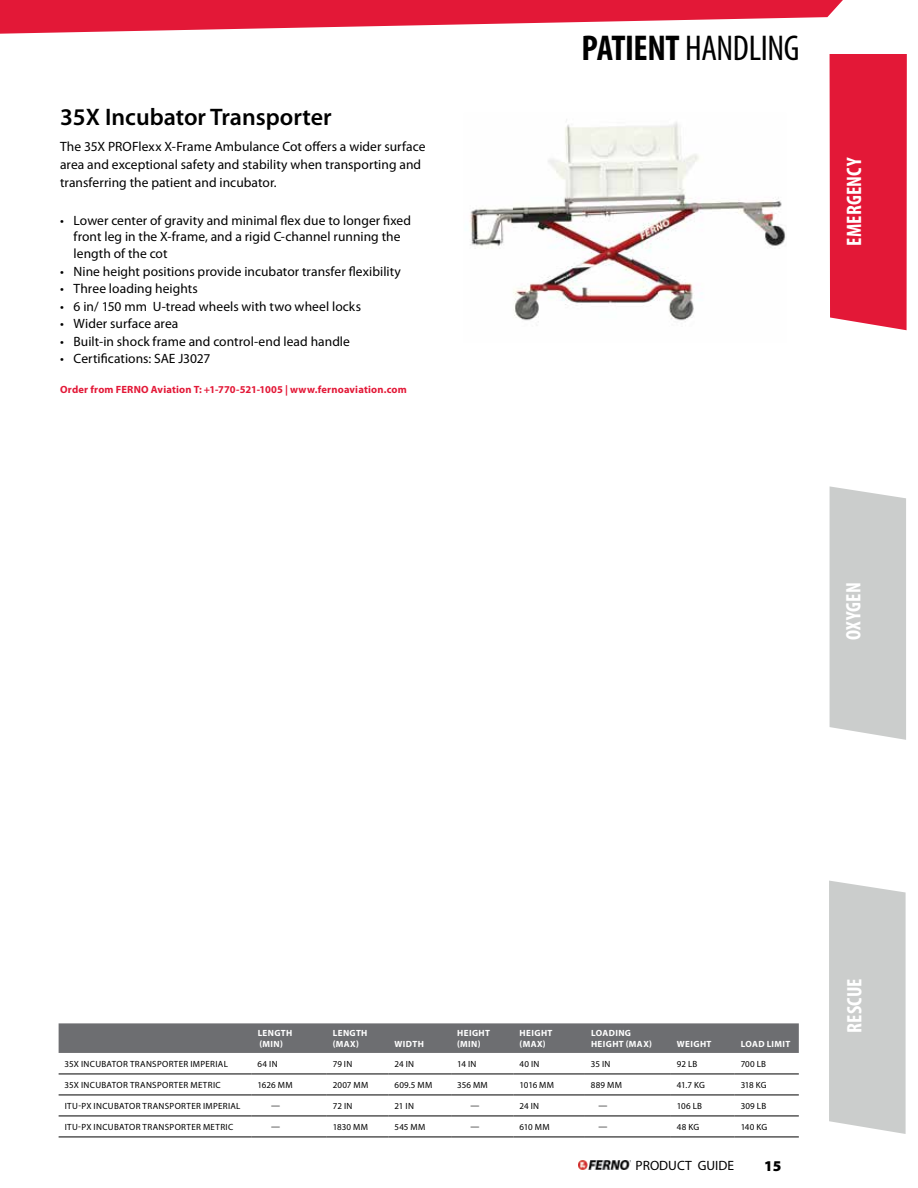
<style>
.page{position:relative;width:918px;height:1188px;background:#fff}
.page>*{position:absolute;margin:0;border:0;box-sizing:border-box;transform-origin:0 0}
.t1{font:condensed 36px "Myriad Pro";letter-spacing:-.01em;color:#000}
.t2{font:600 24px "Myriad Pro";color:#000}
.t3{font:700 condensed 21px "Myriad Pro";letter-spacing:.01em;color:#fff}
.t4{font:900 15px "Myriad Pro";color:#000}
.t5{font:13.5px/18px "Myriad Pro";letter-spacing:.005em;color:#000}
.t6{font:700 10.5px "Myriad Pro";letter-spacing:.02em;color:#e31837}
.t7{font:9px "Myriad Pro";letter-spacing:.035em;color:#000}
.t8{font:700 9px/10.8px "Myriad Pro";letter-spacing:.045em;color:#fff}
.s1{font-weight:700}
</style>
<div class="page">
<img style="left:470px;top:119px;width:315px;height:203px">
<div style="left:59px;top:1023px;width:740px;height:30px;background:#6d6e71"></div>
<hr style="left:59px;top:1074px;width:193px;height:1px;background:#000">
<hr style="left:252px;top:1074px;width:75px;height:1px;background:#000">
<hr style="left:327px;top:1074px;width:62px;height:1px;background:#000">
<hr style="left:389px;top:1074px;width:62px;height:1px;background:#000">
<hr style="left:451px;top:1074px;width:63px;height:1px;background:#000">
<hr style="left:514px;top:1074px;width:71px;height:1px;background:#000">
<hr style="left:585px;top:1074px;width:86px;height:1px;background:#000">
<hr style="left:671px;top:1074px;width:64px;height:1px;background:#000">
<hr style="left:735px;top:1074px;width:64px;height:1px;background:#000">
<hr style="left:59px;top:1095px;width:193px;height:1px;background:#000">
<hr style="left:252px;top:1095px;width:75px;height:1px;background:#000">
<hr style="left:327px;top:1095px;width:62px;height:1px;background:#000">
<hr style="left:389px;top:1095px;width:62px;height:1px;background:#000">
<hr style="left:451px;top:1095px;width:63px;height:1px;background:#000">
<hr style="left:514px;top:1095px;width:71px;height:1px;background:#000">
<hr style="left:585px;top:1095px;width:86px;height:1px;background:#000">
<hr style="left:671px;top:1095px;width:64px;height:1px;background:#000">
<hr style="left:735px;top:1095px;width:64px;height:1px;background:#000">
<hr style="left:59px;top:1116px;width:193px;height:1px;background:#000">
<hr style="left:252px;top:1116px;width:75px;height:1px;background:#000">
<hr style="left:327px;top:1116px;width:62px;height:1px;background:#000">
<hr style="left:389px;top:1116px;width:62px;height:1px;background:#000">
<hr style="left:451px;top:1116px;width:63px;height:1px;background:#000">
<hr style="left:514px;top:1116px;width:71px;height:1px;background:#000">
<hr style="left:585px;top:1116px;width:86px;height:1px;background:#000">
<hr style="left:671px;top:1116px;width:64px;height:1px;background:#000">
<hr style="left:735px;top:1116px;width:64px;height:1px;background:#000">
<hr style="left:59px;top:1137px;width:193px;height:1px;background:#000">
<hr style="left:252px;top:1137px;width:75px;height:1px;background:#000">
<hr style="left:327px;top:1137px;width:62px;height:1px;background:#000">
<hr style="left:389px;top:1137px;width:62px;height:1px;background:#000">
<hr style="left:451px;top:1137px;width:63px;height:1px;background:#000">
<hr style="left:514px;top:1137px;width:71px;height:1px;background:#000">
<hr style="left:585px;top:1137px;width:86px;height:1px;background:#000">
<hr style="left:671px;top:1137px;width:64px;height:1px;background:#000">
<hr style="left:735px;top:1137px;width:64px;height:1px;background:#000">
<img style="left:579px;top:1160px;width:51px;height:10px">
<svg style="left:830px;top:486px;width:76px;height:254px;background:#ced0cf"></svg>
<div style="left:845px;top:495px;width:28px;height:233px;background:#cbcdcc"></div>
<svg style="left:829px;top:881px;width:77px;height:253px;background:#cfd0d0"></svg>
<div style="left:846px;top:889px;width:28px;height:234px;background:#cbcdcc"></div>
<svg style="left:0;top:0;width:843px;height:34px;fill:#e31837"></svg>
<div style="left:830px;top:54px;width:77px;height:276px;background:#e31837"></div>
<h2 class="t2" style="left:60px;top:103px;width:273px">35X Incubator Transporter</h2>
<p class="t5" style="left:60px;top:138px;width:367px">The 35X PROFlexx X-Frame Ambulance Cot offers a wider surface area and exceptional safety and stability when transporting and transferring the patient and incubator.</p>
<p class="t5" style="left:74px;top:212px;width:339px;line-height:16.5px;text-indent:-14px">• Lower center of gravity and minimal flex due to longer fixed front leg in the X-frame, and a rigid C-channel running the length of the cot</p>
<p class="t5" style="left:60px;top:262px;width:342px">• Nine height positions provide incubator transfer flexibility</p>
<p class="t5" style="left:60px;top:280px;width:139px">• Three loading heights</p>
<p class="t5" style="left:60px;top:297px;width:302px">• 6 in/ 150 mm U-tread wheels with two wheel locks</p>
<p class="t5" style="left:60px;top:315px;width:120px">• Wider surface area</p>
<p class="t5" style="left:60px;top:333px;width:291px">• Built-in shock frame and control-end lead handle</p>
<p class="t5" style="left:60px;top:350px;width:152px">• Certifications: SAE J3027</p>
<p class="t6" style="left:60px;top:384px;width:348px">Order from FERNO Aviation T: +1-770-521-1005 | www.fernoaviation.com</p>
<h1 class="t1" style="left:582px;top:27px;width:219px"><span class="s1">PATIENT</span> HANDLING</h1>
<h3 class="t3" style="left:841px;top:246px;width:90px;rotate:-90deg">EMERGENCY</h3>
<h3 class="t3" style="left:840px;top:640px;width:59px;rotate:-90deg">OXYGEN</h3>
<p class="t8" style="left:258px;top:1028px;width:36px">LENGTH (MIN)</p>
<p class="t8" style="left:333px;top:1028px;width:36px">LENGTH (MAX)</p>
<p class="t8" style="left:395px;top:1039px;width:31px">WIDTH</p>
<p class="t8" style="left:457px;top:1028px;width:34px">HEIGHT (MIN)</p>
<p class="t8" style="left:520px;top:1028px;width:34px">HEIGHT (MAX)</p>
<p class="t8" style="left:591px;top:1028px;width:62px">LOADING<br>HEIGHT (MAX)</p>
<p class="t8" style="left:677px;top:1039px;width:36px">WEIGHT</p>
<p class="t8" style="left:741px;top:1039px;width:51px">LOAD LIMIT</p>
<p class="t7" style="left:65px;top:1059px;width:165px">35X INCUBATOR TRANSPORTER IMPERIAL</p>
<p class="t7" style="left:258px;top:1059px;width:21px">64 IN</p>
<p class="t7" style="left:333px;top:1059px;width:21px">79 IN</p>
<p class="t7" style="left:395px;top:1059px;width:21px">24 IN</p>
<p class="t7" style="left:457px;top:1059px;width:21px">14 IN</p>
<p class="t7" style="left:520px;top:1059px;width:21px">40 IN</p>
<p class="t7" style="left:591px;top:1059px;width:21px">35 IN</p>
<p class="t7" style="left:677px;top:1059px;width:22px">92 LB</p>
<p class="t7" style="left:741px;top:1059px;width:27px">700 LB</p>
<p class="t7" style="left:65px;top:1080px;width:158px">35X INCUBATOR TRANSPORTER METRIC</p>
<p class="t7" style="left:258px;top:1080px;width:37px">1626 MM</p>
<p class="t7" style="left:333px;top:1080px;width:37px">2007 MM</p>
<p class="t7" style="left:395px;top:1080px;width:39px">609.5 MM</p>
<p class="t7" style="left:457px;top:1080px;width:32px">356 MM</p>
<p class="t7" style="left:520px;top:1080px;width:36px">1016 MM</p>
<p class="t7" style="left:591px;top:1080px;width:32px">889 MM</p>
<p class="t7" style="left:677px;top:1080px;width:30px">41.7 KG</p>
<p class="t7" style="left:741px;top:1080px;width:28px">318 KG</p>
<p class="t7" style="left:65px;top:1101px;width:177px">ITU-PX INCUBATOR TRANSPORTER IMPERIAL</p>
<p class="t7" style="left:271px;top:1101px;width:10px">—</p>
<p class="t7" style="left:333px;top:1101px;width:21px">72 IN</p>
<p class="t7" style="left:395px;top:1101px;width:21px">21 IN</p>
<p class="t7" style="left:471px;top:1101px;width:10px">—</p>
<p class="t7" style="left:520px;top:1101px;width:21px">24 IN</p>
<p class="t7" style="left:599px;top:1101px;width:10px">—</p>
<p class="t7" style="left:677px;top:1101px;width:27px">106 LB</p>
<p class="t7" style="left:741px;top:1101px;width:27px">309 LB</p>
<p class="t7" style="left:65px;top:1122px;width:170px">ITU-PX INCUBATOR TRANSPORTER METRIC</p>
<p class="t7" style="left:271px;top:1122px;width:10px">—</p>
<p class="t7" style="left:333px;top:1122px;width:37px">1830 MM</p>
<p class="t7" style="left:395px;top:1122px;width:32px">545 MM</p>
<p class="t7" style="left:471px;top:1122px;width:10px">—</p>
<p class="t7" style="left:520px;top:1122px;width:32px">610 MM</p>
<p class="t7" style="left:599px;top:1122px;width:10px">—</p>
<p class="t7" style="left:677px;top:1122px;width:24px">48 KG</p>
<p class="t7" style="left:741px;top:1122px;width:28px">140 KG</p>
<p class="t5" style="left:636px;top:1156px;width:100px">PRODUCT GUIDE</p>
<p class="t4" style="left:764px;top:1157px;width:19px">15</p>
<h3 class="t3" style="left:841px;top:1033px;width:56px;rotate:-90deg">RESCUE</h3>
</div>
